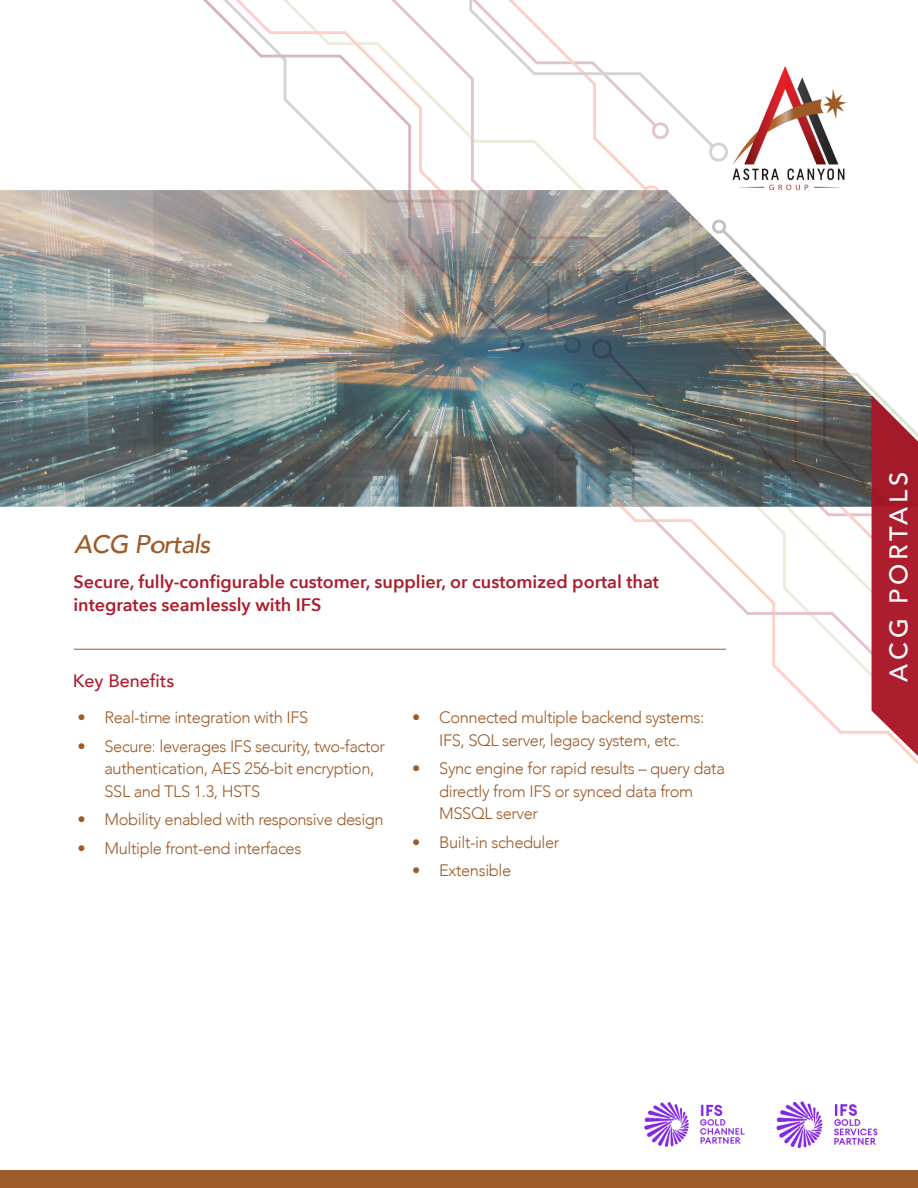
<style>
.page{position:relative;width:918px;height:1188px;background:#fff}
.page>*{position:absolute;margin:0;border:0;box-sizing:border-box;transform-origin:0 0}
.ACG_Body_Copy{font:italic 500 25.5px "Avenir";letter-spacing:-.025em;color:#9d5b29}
.ACG_Subheads{font:500 25.5px "Avenir";letter-spacing:.15em;color:#fff}
.ACG_Subheads-2{font:600 18px/22.5px "Avenir Next";color:#ac1d2d}
.ACG_Subheads-3{font:500 18px "Avenir";color:#ac1d2d}
.t1{font:300 16.5px/22.5px "Avenir";letter-spacing:-.025em;color:#9d5b29}
</style>
<div class="page">
<svg style="left:617px;top:72px;width:110px;height:90px"></svg>
<svg style="left:572px;top:60px;width:45px;height:122px"></svg>
<svg style="left:516px;top:4px;width:56px;height:177px"></svg>
<svg style="left:203px;top:0;width:313px;height:182px"></svg>
<img style="left:727px;top:66px;width:120px;height:124px">
<div style="left:0;top:1171px;width:918px;height:17px;background:#9d5b29"></div>
<img style="left:0;top:190px;width:798px;height:317px">
<svg style="left:180px;top:310px;width:392px;height:35px;background:#777a79"></svg>
<svg style="left:504px;top:332px;width:24px;height:21px"></svg>
<svg style="left:153px;top:190px;width:363px;height:154px;background:#aba398"></svg>
<svg style="left:561px;top:333px;width:54px;height:29px;background:#3f5b6b"></svg>
<svg style="left:640px;top:310px;width:31px;height:72px;background:#5c6565"></svg>
<svg style="left:522px;top:382px;width:396px;height:374px"></svg>
<svg style="left:224px;top:182px;width:458px;height:128px;background:#a7a49f"></svg>
<img style="left:671px;top:231px;width:47px;height:225px">
<svg style="left:709px;top:219px;width:20px;height:18px"></svg>
<svg style="left:718px;top:226px;width:200px;height:281px"></svg>
<img style="left:776px;top:1101px;width:102px;height:47px">
<img style="left:644px;top:1102px;width:101px;height:45px">
<hr style="left:74px;top:649px;width:652px;height:1px;background:#9d5b29">
<p class="ACG_Body_Copy" style="left:74px;top:529px;width:138px">ACG Portals</p>
<p class="ACG_Subheads-2" style="left:73px;top:570px;width:587px">Secure, fully-configurable customer, supplier, or customized portal that integrates seamlessly with IFS</p>
<p class="ACG_Subheads-3" style="left:73px;top:665px;width:103px">Key Benefits</p>
<p class="t1" style="left:77px;top:706px;width:232px">• Real-time integration with IFS</p>
<p class="t1" style="left:104px;top:735px;width:282px;text-indent:-27px">• Secure: leverages IFS security, two-factor authentication, AES 256-bit encryption,<br>SSL and TLS 1.3, HSTS</p>
<p class="t1" style="left:77px;top:808px;width:308px">• Mobility enabled with responsive design</p>
<p class="t1" style="left:77px;top:837px;width:225px">• Multiple front-end interfaces</p>
<p class="t1" style="left:412px;top:706px;width:294px;text-align:center">• Connected multiple backend systems:<br>IFS, SQL server, legacy system, etc.</p>
<p class="t1" style="left:439px;top:757px;width:287px;text-indent:-27px">• Sync engine for rapid results – query data directly from IFS or synced data from<br>MSSQL server</p>
<p class="t1" style="left:412px;top:831px;width:149px">• Built-in scheduler</p>
<p class="t1" style="left:412px;top:859px;width:101px">• Extensible</p>
<p class="ACG_Subheads" style="left:877px;top:682px;width:212px;rotate:-90deg">ACG PORTALS</p>
</div>
